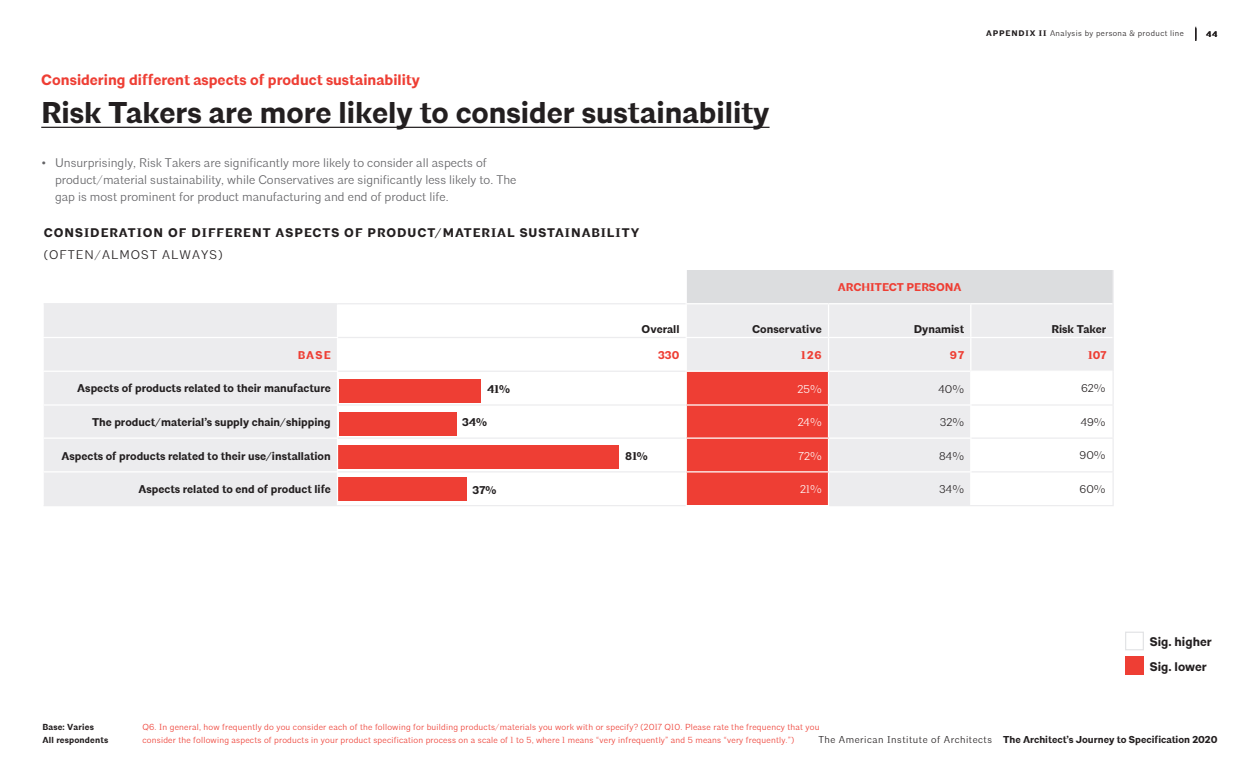
<style>
.page{position:relative;width:1260px;height:765px;background:#fff}
.page>*{position:absolute;margin:0;border:0;box-sizing:border-box;transform-origin:0 0}
.t1{font:700 30px "Architype";color:#231f20}
.t2{font:700 15px "Architype";color:#ee3e34}
.t3{font:300 12.5px/16.9px "Architype";color:#636366}
.t4{font:700 12.5px "Architype";letter-spacing:.08em;color:#231f20}
.t5{font:300 12.5px "Architype";letter-spacing:.08em;color:#231f20}
.t6{font:700 12.5px/25px "Architype";color:#231f20}
.t7{font:700 11.25px "Architype";color:#231f20}
.t8{font:700 11.25px "Architype";color:#ee3e34}
.t9{font:300 11.25px "Architype";color:#231f20}
.t10{font:300 11.25px "Architype";color:#fff}
.t11{font:700 10px "Architype";color:#231f20}
.t12{font:300 8.75px/12.5px "Architype";letter-spacing:.02em;color:#ee3e34}
.t13{font:700 8.75px/12.5px "Architype";letter-spacing:.02em;color:#231f20}
.t14{font:300 8.12px "Architype";letter-spacing:.05em;color:#231f20}
.t15{font:700 8.12px "Architype";color:#231f20}
.s1{font-weight:700}
.s2{font-weight:300}
</style>
<div class="page">
<svg style="left:1195px;top:27px;width:1px;height:14px"></svg>
<hr style="left:41px;top:127px;width:729px;height:1px;background:#231f20">
<div style="left:686px;top:270px;width:427px;height:34px;background:#dcdddf"></div>
<svg style="left:44px;top:304px;width:1068px;height:33px;fill:#ececee"></svg>
<svg style="left:44px;top:338px;width:1068px;height:167px;fill:#ececee"></svg>
<div style="left:687px;top:372px;width:141px;height:133px;background:#ee3e34"></div>
<svg style="left:971px;top:372px;width:141px;height:133px"></svg>
<hr style="left:1112px;top:270px;width:2px;height:34px;background:#ececee">
<hr style="left:1112px;top:304px;width:2px;height:34px;background:#ececee">
<hr style="left:1112px;top:338px;width:2px;height:33px;background:#ececee">
<hr style="left:829px;top:303px;width:142px;height:1px;background:#fff">
<hr style="left:828px;top:304px;width:1px;height:33px;background:#fff">
<hr style="left:971px;top:303px;width:141px;height:1px;background:#fff">
<hr style="left:970px;top:304px;width:1px;height:33px;background:#fff">
<hr style="left:828px;top:338px;width:1px;height:33px;background:#fff">
<hr style="left:970px;top:338px;width:1px;height:33px;background:#fff">
<hr style="left:42px;top:371px;width:296px;height:1px;background:#fff">
<hr style="left:42px;top:404px;width:296px;height:2px;background:#fff">
<hr style="left:42px;top:438px;width:296px;height:1px;background:#fff">
<hr style="left:42px;top:471px;width:296px;height:1px;background:#fff">
<hr style="left:686px;top:303px;width:143px;height:1px;background:#fff">
<hr style="left:829px;top:371px;width:142px;height:1px;background:#fff">
<hr style="left:829px;top:404px;width:142px;height:2px;background:#fff">
<hr style="left:829px;top:438px;width:142px;height:1px;background:#fff">
<hr style="left:829px;top:471px;width:142px;height:1px;background:#fff">
<hr style="left:686px;top:371px;width:143px;height:1px;background:#fff">
<hr style="left:828px;top:372px;width:1px;height:32px;background:#fff">
<hr style="left:828px;top:406px;width:1px;height:32px;background:#fff">
<hr style="left:828px;top:439px;width:1px;height:32px;background:#fff">
<hr style="left:828px;top:472px;width:1px;height:33px;background:#fff">
<hr style="left:686px;top:404px;width:143px;height:2px;background:#fff">
<hr style="left:686px;top:438px;width:143px;height:1px;background:#fff">
<hr style="left:686px;top:471px;width:143px;height:1px;background:#fff">
<hr style="left:337px;top:304px;width:1px;height:33px;background:#fff">
<hr style="left:337px;top:338px;width:1px;height:33px;background:#fff">
<hr style="left:337px;top:372px;width:1px;height:32px;background:#fff">
<hr style="left:337px;top:406px;width:1px;height:32px;background:#fff">
<hr style="left:337px;top:439px;width:1px;height:32px;background:#fff">
<hr style="left:337px;top:472px;width:1px;height:33px;background:#fff">
<hr style="left:686px;top:304px;width:1px;height:33px;background:#fff">
<hr style="left:686px;top:338px;width:1px;height:33px;background:#fff">
<hr style="left:686px;top:372px;width:1px;height:32px;background:#fff">
<hr style="left:686px;top:406px;width:1px;height:32px;background:#fff">
<hr style="left:686px;top:439px;width:1px;height:32px;background:#fff">
<hr style="left:686px;top:472px;width:1px;height:33px;background:#fff">
<hr style="left:338px;top:337px;width:348px;height:1px;background:#ececee">
<hr style="left:338px;top:371px;width:348px;height:1px;background:#ececee">
<hr style="left:338px;top:404px;width:348px;height:2px;background:#ececee">
<hr style="left:338px;top:438px;width:348px;height:1px;background:#ececee">
<hr style="left:338px;top:471px;width:348px;height:1px;background:#ececee">
<hr style="left:338px;top:505px;width:348px;height:1px;background:#ececee">
<hr style="left:970px;top:372px;width:1px;height:32px;background:#fff">
<hr style="left:970px;top:406px;width:1px;height:32px;background:#fff">
<hr style="left:970px;top:439px;width:1px;height:32px;background:#fff">
<hr style="left:970px;top:472px;width:1px;height:33px;background:#fff">
<hr style="left:971px;top:371px;width:141px;height:1px;background:#fff">
<hr style="left:1112px;top:371px;width:2px;height:33px;background:#ececee">
<hr style="left:1112px;top:406px;width:2px;height:32px;background:#ececee">
<hr style="left:1112px;top:439px;width:2px;height:32px;background:#ececee">
<hr style="left:1112px;top:472px;width:2px;height:33px;background:#ececee">
<hr style="left:971px;top:404px;width:143px;height:2px;background:#ececee">
<hr style="left:971px;top:438px;width:143px;height:1px;background:#ececee">
<hr style="left:971px;top:471px;width:143px;height:1px;background:#ececee">
<hr style="left:971px;top:505px;width:143px;height:1px;background:#ececee">
<hr style="left:829px;top:505px;width:142px;height:1px;background:#ececee">
<hr style="left:44px;top:505px;width:294px;height:1px;background:#ececee">
<hr style="left:44px;top:303px;width:294px;height:1px;background:#ececee">
<hr style="left:686px;top:270px;width:1px;height:33px;background:#fff">
<hr style="left:338px;top:303px;width:348px;height:1px;background:#ececee">
<div style="left:1125px;top:632px;width:19px;height:18px;background:#fff;border:1px solid #e3e4e6"></div>
<div style="left:1125px;top:656px;width:19px;height:19px;background:#ee3e34"></div>
<h2 class="t2" style="left:41px;top:70px;width:380px">Considering different aspects of product sustainability</h2>
<h1 class="t1" style="left:41px;top:94px;width:730px">Risk Takers are more likely to consider sustainability</h1>
<p class="t3" style="left:55px;top:154px;width:463px;text-indent:-14px">• Unsurprisingly, Risk Takers are significantly more likely to consider all aspects of product/material sustainability, while Conservatives are significantly less likely to. The gap is most prominent for product manufacturing and end of product life.</p>
<h3 class="t4" style="left:44px;top:225px;width:597px">CONSIDERATION OF DIFFERENT ASPECTS OF PRODUCT/MATERIAL SUSTAINABILITY</h3>
<h3 class="t5" style="left:44px;top:247px;width:180px">(OFTEN/ALMOST ALWAYS)</h3>
<p class="t14" style="left:986px;top:28px;width:199px"><span class="s1">APPENDIX II</span> Analysis by persona &amp; product line</p>
<p class="t15" style="left:1206px;top:29px;width:13px">44</p>
<p class="t8" style="left:838px;top:280px;width:125px">ARCHITECT PERSONA</p>
<p class="t7" style="left:642px;top:322px;width:39px">Overall</p>
<p class="t7" style="left:752px;top:322px;width:71px">Conservative</p>
<p class="t7" style="left:914px;top:322px;width:52px">Dynamist</p>
<p class="t7" style="left:1052px;top:322px;width:56px">Risk Taker</p>
<p class="t8" style="left:298px;top:348px;width:35px">BASE</p>
<p class="t8" style="left:658px;top:348px;width:23px">330</p>
<p class="t8" style="left:801px;top:348px;width:22px">126</p>
<p class="t8" style="left:950px;top:348px;width:16px">97</p>
<p class="t8" style="left:1088px;top:348px;width:20px">107</p>
<p class="t7" style="left:77px;top:382px;width:255px">Aspects of products related to their manufacture</p>
<p class="t10" style="left:798px;top:382px;width:26px">25%</p>
<p class="t9" style="left:938px;top:382px;width:27px">40%</p>
<p class="t9" style="left:1081px;top:382px;width:26px">62%</p>
<p class="t7" style="left:92px;top:415px;width:240px">The product/material’s supply chain/shipping</p>
<p class="t10" style="left:798px;top:416px;width:26px">24%</p>
<p class="t9" style="left:940px;top:416px;width:26px">32%</p>
<p class="t9" style="left:1080px;top:415px;width:27px">49%</p>
<p class="t7" style="left:61px;top:449px;width:271px">Aspects of products related to their use/installation</p>
<p class="t10" style="left:799px;top:449px;width:25px">72%</p>
<p class="t9" style="left:939px;top:449px;width:27px">84%</p>
<p class="t9" style="left:1080px;top:449px;width:28px">90%</p>
<p class="t7" style="left:139px;top:483px;width:194px">Aspects related to end of product life</p>
<p class="t10" style="left:800px;top:483px;width:23px">21%</p>
<p class="t9" style="left:939px;top:483px;width:27px">34%</p>
<p class="t9" style="left:1080px;top:482px;width:27px">60%</p>
<p class="t7" style="left:487px;top:382px;width:24px">41%</p>
<p class="t7" style="left:462px;top:416px;width:27px">34%</p>
<p class="t7" style="left:625px;top:449px;width:24px">81%</p>
<p class="t7" style="left:472px;top:483px;width:25px">37%</p>
<h3 class="t6" style="left:1150px;top:630px;width:63px">Sig. higher<br>Sig. lower</h3>
<p class="t13" style="left:42px;top:721px;width:67px">Base: Varies<br>All respondents</p>
<p class="t12" style="left:143px;top:721px;width:679px">Q6. In general, how frequently do you consider each of the following for building products/materials you work with or specify? (2017 Q10. Please rate the frequency that you consider the following aspects of products in your product specification process on a scale of 1 to 5, where 1 means “very infrequently” and 5 means “very frequently.”)</p>
<p class="t11" style="left:818px;top:733px;width:401px"><span class="s2">The American Institute of Architects</span> The Architect’s Journey to Specification 2020</p>
</div>
